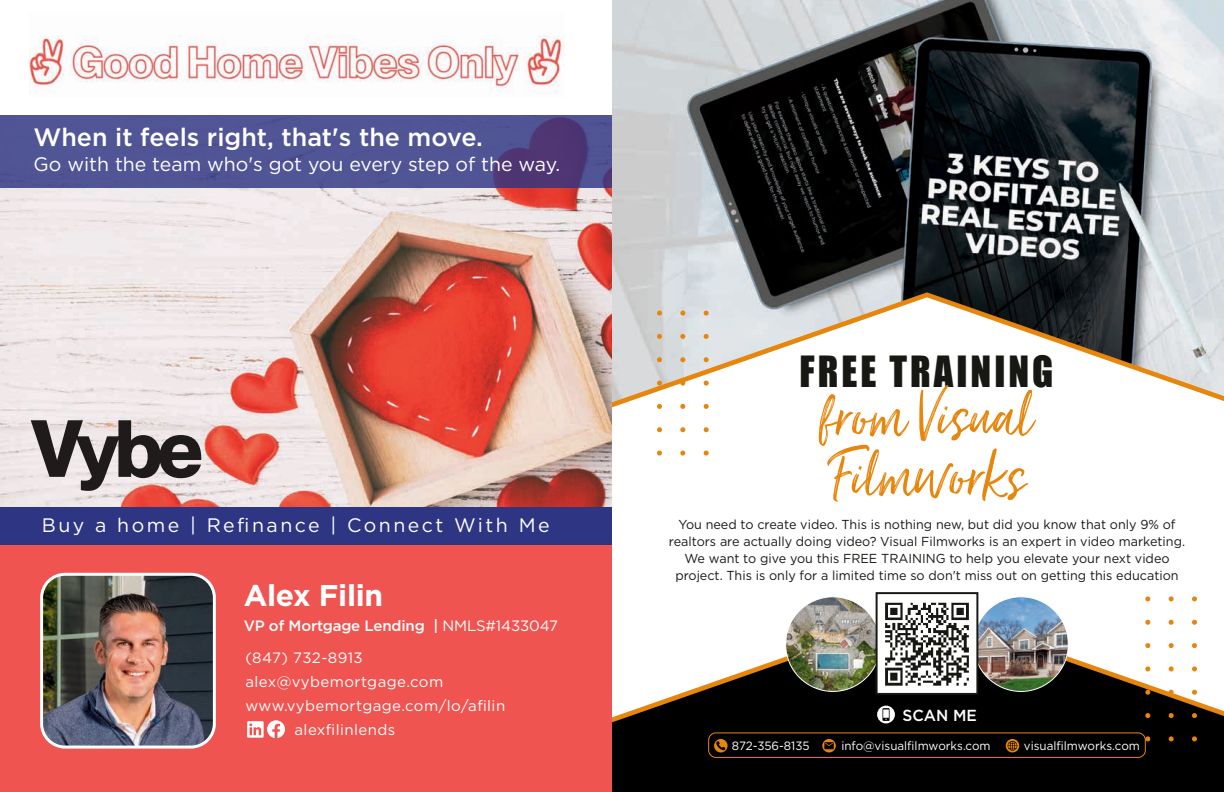
<style>
.page{position:relative;width:1224px;height:792px;background:#fff}
.page>*{position:absolute;margin:0;border:0;box-sizing:border-box;transform-origin:0 0}
.t1{font:79.6px/59.6px "Just Lovely";color:#e7860d}
.t2{font:39.5px "Impact";letter-spacing:.08em;color:#171713}
.t3{font:700 30px "Gotham";letter-spacing:-.01em;color:#fff}
.t4{font:500 25.1px "Gotham";color:#fff}
.t5{font:19.5px "Gotham";color:#fff}
.t6{font:19.5px "Gotham";letter-spacing:.125em;color:#fff}
.t7{font:500 16px "Gotham";color:#fff}
.t8{font:15px/31.8px "Gotham";letter-spacing:.03em;color:#fff}
.t9{font:13px/17px "Gotham";color:#171713;text-align:center}
.t10{font:12px "Gotham";color:#fff}
.s1{font-weight:500}
</style>
<div class="page">
<img style="left:0;top:188px;width:612px;height:319px">
<div style="left:0;top:510px;width:612px;height:282px;background:#f05450"></div>
<div style="left:0;top:507px;width:612px;height:37px;background:#2e3583"></div>
<svg style="left:0;top:115px;width:612px;height:73px;background:#4f5090"></svg>
<svg style="left:31px;top:420px;width:170px;height:71px;background:#928a8a"></svg>
<img style="left:44px;top:577px;width:168px;height:168px">
<div style="left:40px;top:573px;width:176px;height:176px;border:3px solid #fff;border-radius:24px"></div>
<svg style="left:247px;top:720px;width:38px;height:18px"></svg>
<img style="left:29px;top:35px;width:536px;height:58px">
<img style="left:612px;top:0;width:612px;height:402px">
<svg style="left:657px;top:311px;width:5px;height:5px"></svg>
<svg style="left:680px;top:311px;width:5px;height:5px"></svg>
<svg style="left:704px;top:311px;width:5px;height:5px"></svg>
<svg style="left:657px;top:334px;width:5px;height:5px"></svg>
<svg style="left:680px;top:334px;width:5px;height:5px"></svg>
<svg style="left:704px;top:334px;width:5px;height:5px"></svg>
<svg style="left:657px;top:357px;width:5px;height:5px"></svg>
<svg style="left:680px;top:357px;width:5px;height:5px"></svg>
<svg style="left:704px;top:357px;width:5px;height:5px"></svg>
<svg style="left:657px;top:381px;width:5px;height:5px"></svg>
<svg style="left:680px;top:381px;width:5px;height:5px"></svg>
<svg style="left:704px;top:381px;width:5px;height:5px"></svg>
<svg style="left:657px;top:404px;width:5px;height:5px"></svg>
<svg style="left:680px;top:404px;width:5px;height:5px"></svg>
<svg style="left:704px;top:404px;width:5px;height:5px"></svg>
<svg style="left:657px;top:427px;width:5px;height:5px"></svg>
<svg style="left:680px;top:427px;width:5px;height:5px"></svg>
<svg style="left:704px;top:427px;width:5px;height:5px"></svg>
<svg style="left:657px;top:451px;width:5px;height:5px"></svg>
<svg style="left:680px;top:451px;width:5px;height:5px"></svg>
<svg style="left:704px;top:451px;width:5px;height:5px"></svg>
<svg style="left:612px;top:612px;width:612px;height:180px;fill:#000"></svg>
<svg style="left:1145px;top:596px;width:5px;height:5px"></svg>
<svg style="left:1169px;top:596px;width:5px;height:5px"></svg>
<svg style="left:1192px;top:596px;width:5px;height:5px"></svg>
<svg style="left:1145px;top:620px;width:5px;height:5px"></svg>
<svg style="left:1169px;top:620px;width:5px;height:5px"></svg>
<svg style="left:1192px;top:620px;width:5px;height:5px"></svg>
<svg style="left:1145px;top:643px;width:5px;height:5px"></svg>
<svg style="left:1169px;top:643px;width:5px;height:5px"></svg>
<svg style="left:1192px;top:643px;width:5px;height:5px"></svg>
<svg style="left:1145px;top:666px;width:5px;height:5px"></svg>
<svg style="left:1169px;top:666px;width:5px;height:5px"></svg>
<svg style="left:1192px;top:666px;width:5px;height:5px"></svg>
<svg style="left:1145px;top:690px;width:5px;height:5px"></svg>
<svg style="left:1169px;top:690px;width:5px;height:5px"></svg>
<svg style="left:1192px;top:690px;width:5px;height:5px"></svg>
<svg style="left:1145px;top:713px;width:5px;height:5px"></svg>
<svg style="left:1169px;top:713px;width:5px;height:5px"></svg>
<svg style="left:1192px;top:713px;width:5px;height:5px"></svg>
<svg style="left:1145px;top:736px;width:5px;height:5px"></svg>
<svg style="left:1169px;top:736px;width:5px;height:5px"></svg>
<svg style="left:1192px;top:736px;width:5px;height:5px"></svg>
<img style="left:786px;top:597px;width:94px;height:94px;border-radius:47px">
<img style="left:974px;top:597px;width:94px;height:94px;border-radius:47px">
<svg style="left:714px;top:739px;width:14px;height:13px"></svg>
<svg style="left:716px;top:741px;width:9px;height:9px"></svg>
<svg style="left:822px;top:739px;width:14px;height:13px"></svg>
<svg style="left:824px;top:742px;width:10px;height:7px"></svg>
<svg style="left:1006px;top:739px;width:13px;height:13px"></svg>
<svg style="left:1008px;top:741px;width:9px;height:10px"></svg>
<div style="left:708px;top:732px;width:438px;height:26px;border:1px solid #e7860d;border-radius:7px"></div>
<div style="left:877px;top:706px;width:18px;height:17px;background:#fff;border-radius:50%"></div>
<svg style="left:883px;top:708px;width:7px;height:13px"></svg>
<div style="left:877px;top:593px;width:100px;height:101px;background:#fff"></div>
<div style="left:876px;top:592px;width:102px;height:103px;border:2px solid #171713"></div>
<img style="left:885px;top:602px;width:84px;height:84px">
<h3 class="t4" style="left:34px;top:121px;width:451px">When it feels right, that's the move.</h3>
<h3 class="t5" style="left:34px;top:152px;width:528px">Go with the team who's got you every step of the way.</h3>
<h3 class="t6" style="left:42px;top:513px;width:509px">Buy a home | Refinance | Connect With Me</h3>
<h3 class="t3" style="left:244px;top:576px;width:141px">Alex Filin</h3>
<p class="t8" style="left:244px;top:610px;width:316px"><span class="s1">VP of Mortgage Lending |</span> NMLS#1433047 (847) 732-8913</p>
<p class="t8" style="left:245px;top:665px;width:199px">alex@vybemortgage.com</p>
<p class="t8" style="left:245px;top:689px;width:261px">www.vybemortgage.com/lo/afilin</p>
<p class="t8" style="left:295px;top:713px;width:102px">alexfilinlends</p>
<h2 class="t2" style="left:800px;top:340px;width:255px">FREE TRAINING</h2>
<h1 class="t1" style="left:818px;top:390px;width:216px">from Visual<br>Filmworks</h1>
<p class="t9" style="left:669px;top:516px;width:518px">You need to create video. This is nothing new, but did you know that only 9% of realtors are actually doing video? Visual Filmworks is an expert in video marketing.<br>We want to give you this FREE TRAINING to help you elevate your next video project. This is only for a limited time so don't miss out on getting this education</p>
<p class="t7" style="left:902px;top:704px;width:76px">SCAN ME</p>
<p class="t10" style="left:732px;top:738px;width:79px">872-356-8135</p>
<p class="t10" style="left:841px;top:738px;width:151px">info@visualfilmworks.com</p>
<p class="t10" style="left:1024px;top:738px;width:118px">visualfilmworks.com</p>
</div>
